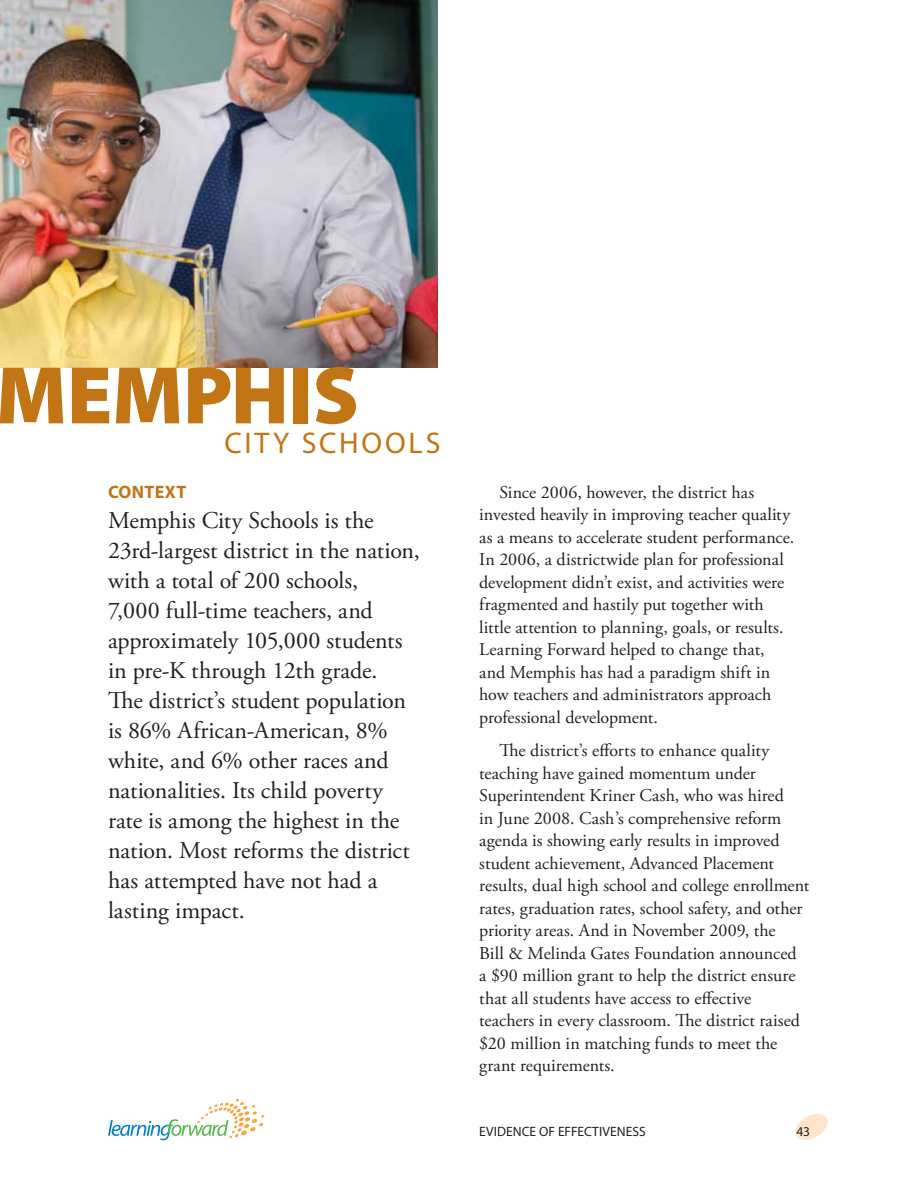
<style>
.page{position:relative;width:918px;height:1188px;background:#fff}
.page>*{position:absolute;margin:0;border:0;box-sizing:border-box;transform-origin:0 0}
.t1{font:900 82.5px "Myriad Pro";letter-spacing:-.005em;color:#c27514}
.t2{font:30px "Myriad Pro";letter-spacing:.095em;color:#c27514}
.Opening_paragraph_no{font:24px/30px "Adobe Garamond Pro";color:#231f20}
.Body_Basic{font:18px/22.5px "Adobe Garamond Pro";color:#231f20}
.Body_Subhead{font:700 18px "Myriad Pro";letter-spacing:.02em;color:#c27514}
.t3{font:13.5px "Myriad Pro";letter-spacing:.005em;color:#231f20}
</style>
<div class="page">
<svg style="left:795px;top:1114px;width:33px;height:26px"></svg>
<svg style="left:108px;top:1099px;width:156px;height:41px"></svg>
<img style="left:0;top:0;width:437px;height:368px">
<p class="t1" style="left:-4px;top:349px;width:365px">MEMPHIS</p>
<p class="t2" style="left:225px;top:425px;width:218px">CITY SCHOOLS</p>
<p class="Body_Subhead" style="left:108px;top:482px;width:80px">CONTEXT</p>
<p class="Opening_paragraph_no" style="left:108px;top:506px;width:313px">Memphis City Schools is the<br>23rd-largest district in the nation, with a total of 200 schools,<br>7,000 full-time teachers, and approximately 105,000 students in pre-K through 12th grade.<br>The district’s student population is 86% African-American, 8% white, and 6% other races and nationalities. Its child poverty rate is among the highest in the nation. Most reforms the district has attempted have not had a lasting impact.</p>
<p class="Body_Basic" style="left:479px;top:481px;width:317px;text-indent:20px">Since 2006, however, the district has invested heavily in improving teacher quality as a means to accelerate student performance.<br>In 2006, a districtwide plan for professional development didn’t exist, and activities were fragmented and hastily put together with little attention to planning, goals, or results.<br>Learning Forward helped to change that, and Memphis has had a paradigm shift in how teachers and administrators approach professional development.</p>
<p class="Body_Basic" style="left:479px;top:740px;width:331px;text-indent:20px">The district’s efforts to enhance quality teaching have gained momentum under Superintendent Kriner Cash, who was hired<br>in June 2008. Cash’s comprehensive reform agenda is showing early results in improved student achievement, Advanced Placement results, dual high school and college enrollment rates, graduation rates, school safety, and other priority areas. And in November 2009, the<br>Bill &amp; Melinda Gates Foundation announced<br>a $90 million grant to help the district ensure that all students have access to effective teachers in every classroom. The district raised $20 million in matching funds to meet the grant requirements.</p>
<p class="t3" style="left:479px;top:1123px;width:168px">EVIDENCE OF EFFECTIVENESS</p>
<p class="t3" style="left:796px;top:1123px;width:15px">43</p>
</div>
